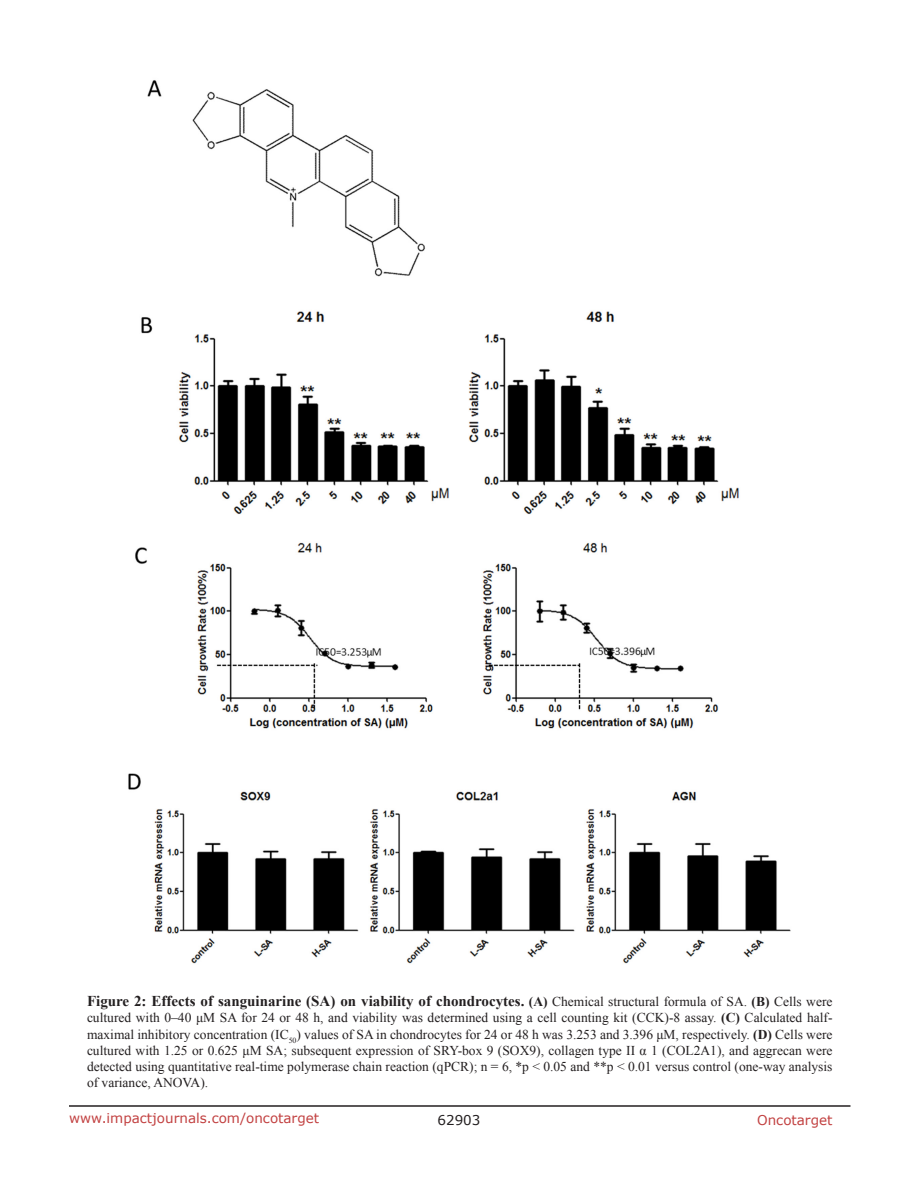
<style>
.page{position:relative;width:918px;height:1188px;background:#fff}
.page>*{position:absolute;margin:0;border:0;box-sizing:border-box;transform-origin:0 0}
.figuretext{font:700 15px "Times New Roman";color:#231f20}
.figuretext-2{font:13.5px/16.2px "Times New Roman";color:#231f20;text-align:justify}
.t1{font:13.5px "Verdana";color:#c24141}
.t2{font:13.5px "Verdana";color:#231f20}
.s1{font-size:13.5px}
.s2{font-weight:400;font-size:13.5px}
.s3{font-weight:700}
</style>
<div class="page">
<hr style="left:69px;top:1105px;width:781px;height:2px;background:#231f20">
<img style="left:128px;top:80px;width:663px;height:884px">
<p class="figuretext" style="left:87px;top:991px;width:747px">Figure 2: Effects of sanguinarine (SA) on viability of chondrocytes. <span class="s1">(A)</span> <span class="s2">Chemical structural formula of SA.</span> <span class="s1">(B)</span> <span class="s2">Cells were</span></p>
<p class="figuretext-2" style="left:87px;top:1010px;width:747px">cultured with 0–40 μM SA for 24 or 48 h, and viability was determined using a cell counting kit (CCK)-8 assay. <span class="s3">(C)</span> Calculated half&shy;maximal inhibitory concentration (IC<sub>50</sub>) values of SA in chondrocytes for 24 or 48 h was 3.253 and 3.396 μM, respectively. <span class="s3">(D)</span> Cells were cultured with 1.25 or 0.625 μM SA; subsequent expression of SRY-box 9 (SOX9), collagen type II α 1 (COL2A1), and aggrecan were detected using quantitative real-time polymerase chain reaction (qPCR); n = 6, *p &lt; 0.05 and **p &lt; 0.01 versus control (one-way analysis of variance, ANOVA).</p>
<p class="t1" style="left:69px;top:1109px;width:252px">www.impactjournals.com/oncotarget</p>
<p class="t2" style="left:438px;top:1111px;width:44px">62903</p>
<p class="t1" style="left:757px;top:1111px;width:77px">Oncotarget</p>
</div>
